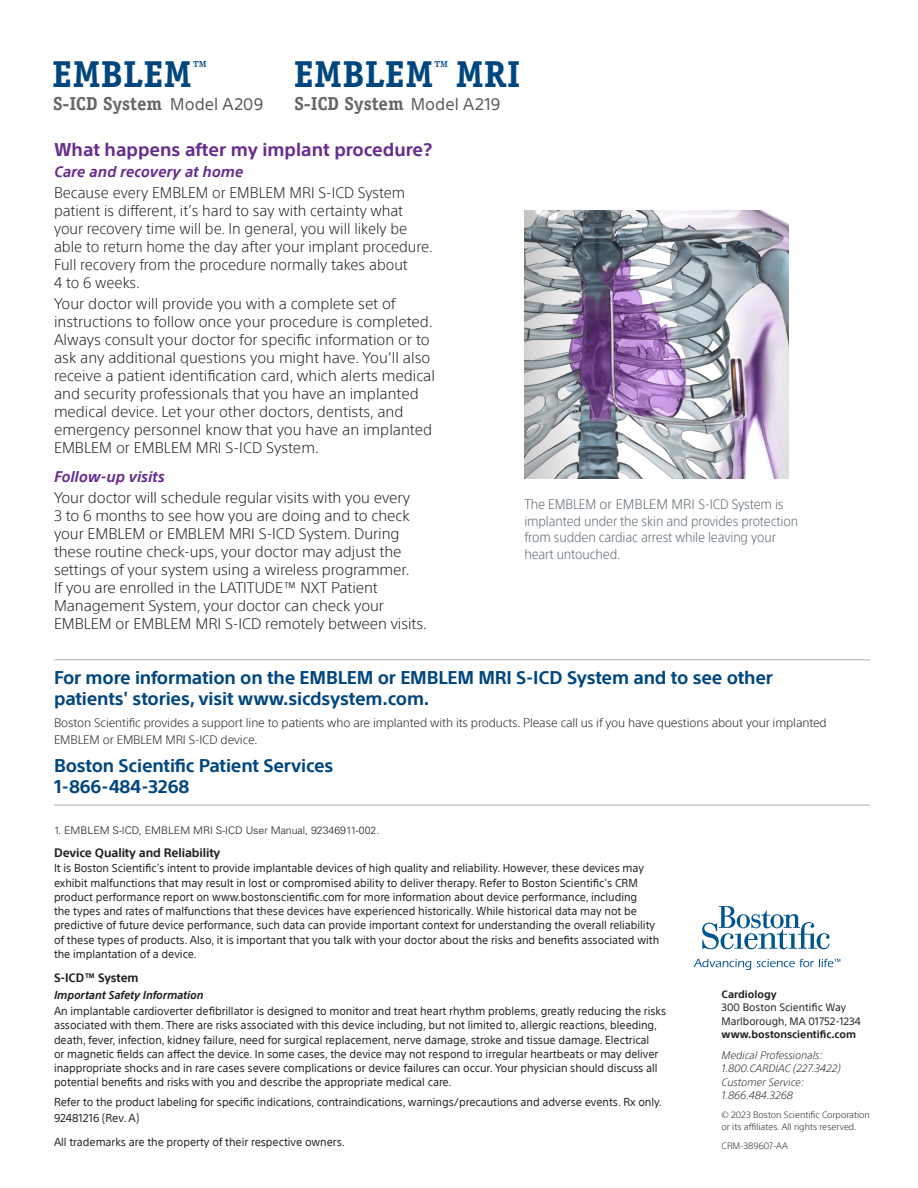
<style>
.page{position:relative;width:918px;height:1188px;background:#fff}
.page>*{position:absolute;margin:0;border:0;box-sizing:border-box;transform-origin:0 0}
.t1{font:700 37.5px "Officina Serif";color:#00467e}
.t2{font:700 18.75px "Officina Serif";color:#666}
.body_text{font:700 18px/21px "SST";letter-spacing:-.01em;color:#00467e}
.Italic_headings{font:700 18px "SST";color:#672c8e}
.copy{font:16.5px "SST";letter-spacing:.005em;color:#57585a}
.Italic_headings-2{font:300 15px/18px "SST";color:#231f20}
.Italic_headings-3{font:italic 700 15px "SST";color:#672c8e}
.body_text-2{font:300 13.5px/16.5px "SST";letter-spacing:-.01em;color:#59666f;scale:.93 1}
.body_text-3{font:300 12px/16.5px "SST";letter-spacing:-.01em;color:#231f20}
.body_text-4{font:700 12px "SST";letter-spacing:-.01em;color:#231f20}
.body_text-5{font:11.25px/14.2px "SST";letter-spacing:-.005em;color:#231f20}
.body_text-6{font:italic 700 11.25px "SST";letter-spacing:-.005em;color:#231f20}
.t3{font:italic 300 10.5px "SST";color:#231f20}
.body_text-7{font:300 10.5px "Univers";color:#231f20}
.t4{font:10.5px "SST";color:#231f20}
.t5{font:700 10.5px "SST";color:#231f20}
.t6{font:300 9px "SST";color:#231f20}
.s1{font-weight:700;font-style:italic;color:#672c8e}
</style>
<div class="page">
<hr style="left:54px;top:659px;width:816px;height:1px;background:#aaafb4">
<hr style="left:54px;top:805px;width:816px;height:1px;background:#aaafb4">
<img style="left:524px;top:211px;width:264px;height:268px">
<svg style="left:702px;top:906px;width:128px;height:43px"></svg>
<svg style="left:694px;top:959px;width:146px;height:11px"></svg>
<p class="t1" style="left:52px;top:51px;width:470px">EMBLEM<sup>™</sup> MRI EMBLEM<sup>™</sup> MRI</p>
<p class="t2" style="left:294px;top:92px;width:111px">S-ICD System</p>
<p class="copy" style="left:411px;top:95px;width:91px">Model A219</p>
<p class="t2" style="left:53px;top:92px;width:111px">S-ICD System</p>
<p class="copy" style="left:170px;top:94px;width:95px">Model A209</p>
<p class="Italic_headings" style="left:54px;top:139px;width:379px">What happens after my implant procedure?</p>
<p class="Italic_headings-2" style="left:54px;top:161px;width:353px;line-height:21px"><span class="s1">Care and recovery at home<br></span>Because every EMBLEM or EMBLEM MRI S-ICD System</p>
<p class="Italic_headings-2" style="left:54px;top:202px;width:380px">patient is different, it’s hard to say with certainty what your recovery time will be. In general, you will likely be able to return home the day after your implant procedure.<br>Full recovery from the procedure normally takes about<br>4 to 6 weeks.</p>
<p class="Italic_headings-2" style="left:54px;top:295px;width:383px">Your doctor will provide you with a complete set of instructions to follow once your procedure is completed.<br>Always consult your doctor for specific information or to ask any additional questions you might have. You‘ll also receive a patient identification card, which alerts medical and security professionals that you have an implanted medical device. Let your other doctors, dentists, and emergency personnel know that you have an implanted EMBLEM or EMBLEM MRI S-ICD System.</p>
<p class="Italic_headings-3" style="left:54px;top:468px;width:112px">Follow-up visits</p>
<p class="Italic_headings-2" style="left:54px;top:489px;width:375px">Your doctor will schedule regular visits with you every<br>3 to 6 months to see how you are doing and to check your EMBLEM or EMBLEM MRI S-ICD System. During these routine check-ups, your doctor may adjust the settings of your system using a wireless programmer.<br>If you are enrolled in the LATITUDE™ NXT Patient Management System, your doctor can check your EMBLEM or EMBLEM MRI S-ICD remotely between visits.</p>
<p class="body_text-2" style="left:524px;top:496px;width:296px">The EMBLEM or EMBLEM MRI S-ICD System is implanted under the skin and provides protection from sudden cardiac arrest while leaving your heart untouched.</p>
<p class="body_text" style="left:54px;top:667px;width:720px">For more information on the EMBLEM or EMBLEM MRI S-ICD System and to see other patients' stories, visit www.sicdsystem.com.</p>
<p class="body_text-3" style="left:54px;top:715px;width:774px">Boston Scientific provides a support line to patients who are implanted with its products. Please call us if you have questions about your implanted<br>EMBLEM or EMBLEM MRI S-ICD device.</p>
<p class="body_text" style="left:54px;top:755px;width:281px">Boston Scientific Patient Services<br>1-866-484-3268</p>
<p class="body_text-7" style="left:54px;top:824px;width:327px">1. EMBLEM S-ICD, EMBLEM MRI S-ICD User Manual, 92346911-002.</p>
<p class="body_text-4" style="left:54px;top:845px;width:168px">Device Quality and Reliability</p>
<p class="body_text-5" style="left:54px;top:861px;width:607px">It is Boston Scientific's intent to provide implantable devices of high quality and reliability. However, these devices may exhibit malfunctions that may result in lost or compromised ability to deliver therapy. Refer to Boston Scientific's CRM product performance report on www.bostonscientific.com for more information about device performance, including<br>the types and rates of malfunctions that these devices have experienced historically. While historical data may not be predictive of future device performance, such data can provide important context for understanding the overall reliability of these types of products. Also, it is important that you talk with your doctor about the risks and benefits associated with the implantation of a device.</p>
<p class="body_text-4" style="left:54px;top:971px;width:86px">S-ICD™ System</p>
<p class="body_text-6" style="left:54px;top:988px;width:151px">Important Safety Information</p>
<p class="body_text-5" style="left:54px;top:1004px;width:614px">An implantable cardioverter defibrillator is designed to monitor and treat heart rhythm problems, greatly reducing the risks associated with them. There are risks associated with this device including, but not limited to, allergic reactions, bleeding, death, fever, infection, kidney failure, need for surgical replacement, nerve damage, stroke and tissue damage. Electrical<br>or magnetic fields can affect the device. In some cases, the device may not respond to irregular heartbeats or may deliver inappropriate shocks and in rare cases severe complications or device failures can occur. Your physician should discuss all potential benefits and risks with you and describe the appropriate medical care.</p>
<p class="body_text-5" style="left:54px;top:1095px;width:610px">Refer to the product labeling for specific indications, contraindications, warnings/precautions and adverse events. Rx only.</p>
<p class="body_text-5" style="left:54px;top:1111px;width:87px">92481216 (Rev. A)</p>
<p class="body_text-5" style="left:54px;top:1135px;width:292px">All trademarks are the property of their respective owners.</p>
<p class="t5" style="left:722px;top:988px;width:57px">Cardiology</p>
<p class="t4" style="left:722px;top:1001px;width:126px">300 Boston Scientific Way</p>
<p class="t4" style="left:722px;top:1015px;width:141px">Marlborough, MA 01752-1234</p>
<p class="t5" style="left:722px;top:1028px;width:136px">www.bostonscientific.com</p>
<p class="t3" style="left:722px;top:1049px;width:103px">Medical Professionals:</p>
<p class="t3" style="left:722px;top:1062px;width:120px">1.800.CARDIAC (227.3422)</p>
<p class="t3" style="left:722px;top:1076px;width:84px">Customer Service:</p>
<p class="t3" style="left:722px;top:1089px;width:73px">1.866.484.3268</p>
<p class="t6" style="left:722px;top:1109px;width:150px">© 2023 Boston Scientific Corporation</p>
<p class="t6" style="left:722px;top:1121px;width:137px">or its affiliates. All rights reserved.</p>
<p class="t6" style="left:722px;top:1140px;width:68px">CRM-389607-AA</p>
</div>
